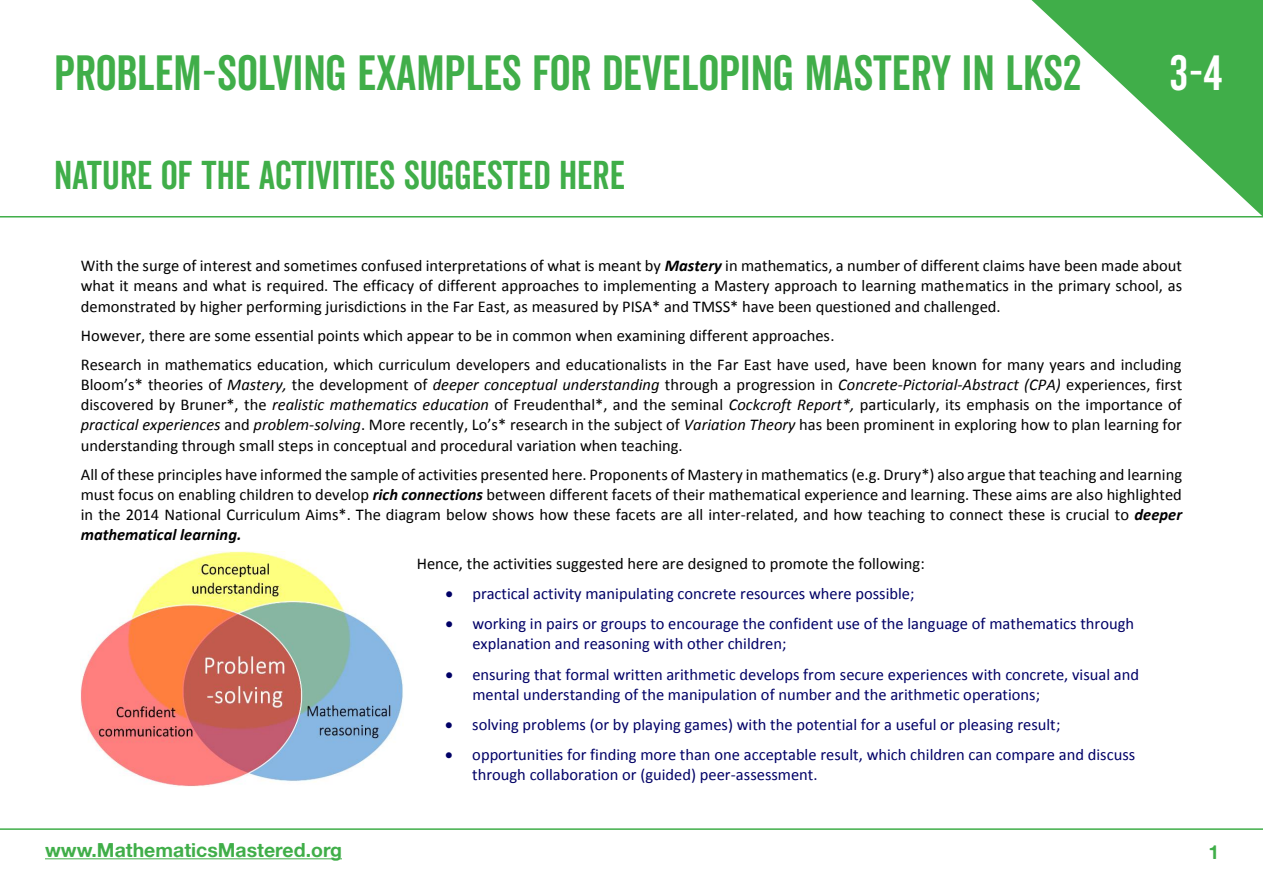
<style>
.page{position:relative;width:1263px;height:893px;background:#fff}
.page>*{position:absolute;margin:0;border:0;box-sizing:border-box;transform-origin:0 0}
.t1{font:48px "Veneer Clean";color:#40ae49}
.t2{font:48px "Veneer Clean";color:#fff}
.t3{font:39px "Veneer Clean";color:#40ae49}
.t4{font:19.5px "Alte Haas Grotesk Bold";color:#40ae49}
.t5{font:16.5px/20.1px "Calibri";color:#000;text-align:justify}
.t6{font:16.5px/20.1px "Calibri";color:#006}
.s1{font-weight:700;font-style:italic}
.s2{font-style:italic}
</style>
<div class="page">
<svg style="left:1031px;top:0;width:232px;height:216px"></svg>
<hr style="left:0;top:216px;width:1263px;height:2px;background:#40ae49">
<hr style="left:0;top:828px;width:1263px;height:2px;background:#40ae49">
<hr style="left:45px;top:858px;width:297px;height:1px;background:#40ae49">
<img style="left:81px;top:551px;width:322px;height:235px">
<h1 class="t1" style="left:54px;top:44px;width:1029px">PROBLEM-SOLVING EXAMPLES FOR DEVELOPING MASTERY IN LKS2</h1>
<h1 class="t2" style="left:1170px;top:44px;width:54px">3-4</h1>
<h2 class="t3" style="left:54px;top:151px;width:572px">NATURE OF THE ACTIVITIES SUGGESTED HERE</h2>
<p class="t5" style="left:81px;top:256px;width:1103px">With the surge of interest and sometimes confused interpretations of what is meant by <span class="s1">Mastery</span> in mathematics, a number of different claims have been made about what it means and what is required. The efficacy of different approaches to implementing a Mastery approach to learning mathematics in the primary school, as demonstrated by higher performing jurisdictions in the Far East, as measured by PISA* and TMSS* have been questioned and challenged.</p>
<p class="t5" style="left:81px;top:321px;width:1102px;line-height:29.2px">However, there are some essential points which appear to be in common when examining different approaches.<br>Research in mathematics education, which curriculum developers and educationalists in the Far East have used, have been known for many years and including</p>
<p class="t5" style="left:81px;top:375px;width:1103px">Bloom’s* theories of <span class="s2">Mastery,</span> the development of <span class="s2">deeper conceptual understanding</span> through a progression in <span class="s2">Concrete-Pictorial-Abstract (CPA)</span> experiences, first discovered by Bruner*, the <span class="s2">realistic mathematics education</span> of Freudenthal*, and the seminal <span class="s2">Cockcroft Report*,</span> particularly, its emphasis on the importance of <span class="s2">practical experiences</span> and <span class="s2">problem-solving</span>. More recently, Lo’s* research in the subject of <span class="s2">Variation Theory</span> has been prominent in exploring how to plan learning for understanding through small steps in conceptual and procedural variation when teaching.</p>
<p class="t5" style="left:81px;top:464px;width:1103px">All of these principles have informed the sample of activities presented here. Proponents of Mastery in mathematics (e.g. Drury*) also argue that teaching and learning must focus on enabling children to develop <span class="s1">rich connections</span> between different facets of their mathematical experience and learning. These aims are also highlighted in the 2014 National Curriculum Aims*. The diagram below shows how these facets are all inter-related, and how teaching to connect these is crucial to <span class="s1">deeper mathematical learning.</span></p>
<p class="t5" style="left:417px;top:554px;width:509px">Hence, the activities suggested here are designed to promote the following:</p>
<p class="t6" style="left:445px;top:584px;width:471px">• practical activity manipulating concrete resources where possible;</p>
<p class="t6" style="left:472px;top:614px;width:663px;text-indent:-27px">• working in pairs or groups to encourage the confident use of the language of mathematics through explanation and reasoning with other children;</p>
<p class="t6" style="left:472px;top:664px;width:668px;text-indent:-27px">• ensuring that formal written arithmetic develops from secure experiences with concrete, visual and mental understanding of the manipulation of number and the arithmetic operations;</p>
<p class="t6" style="left:445px;top:714px;width:617px">• solving problems (or by playing games) with the potential for a useful or pleasing result;</p>
<p class="t6" style="left:472px;top:744px;width:664px;text-indent:-27px">• opportunities for finding more than one acceptable result, which children can compare and discuss through collaboration or (guided) peer-assessment.</p>
<p class="t4" style="left:45px;top:838px;width:298px">www.MathematicsMastered.org</p>
<p class="t4" style="left:1208px;top:840px;width:12px">1</p>
</div>
